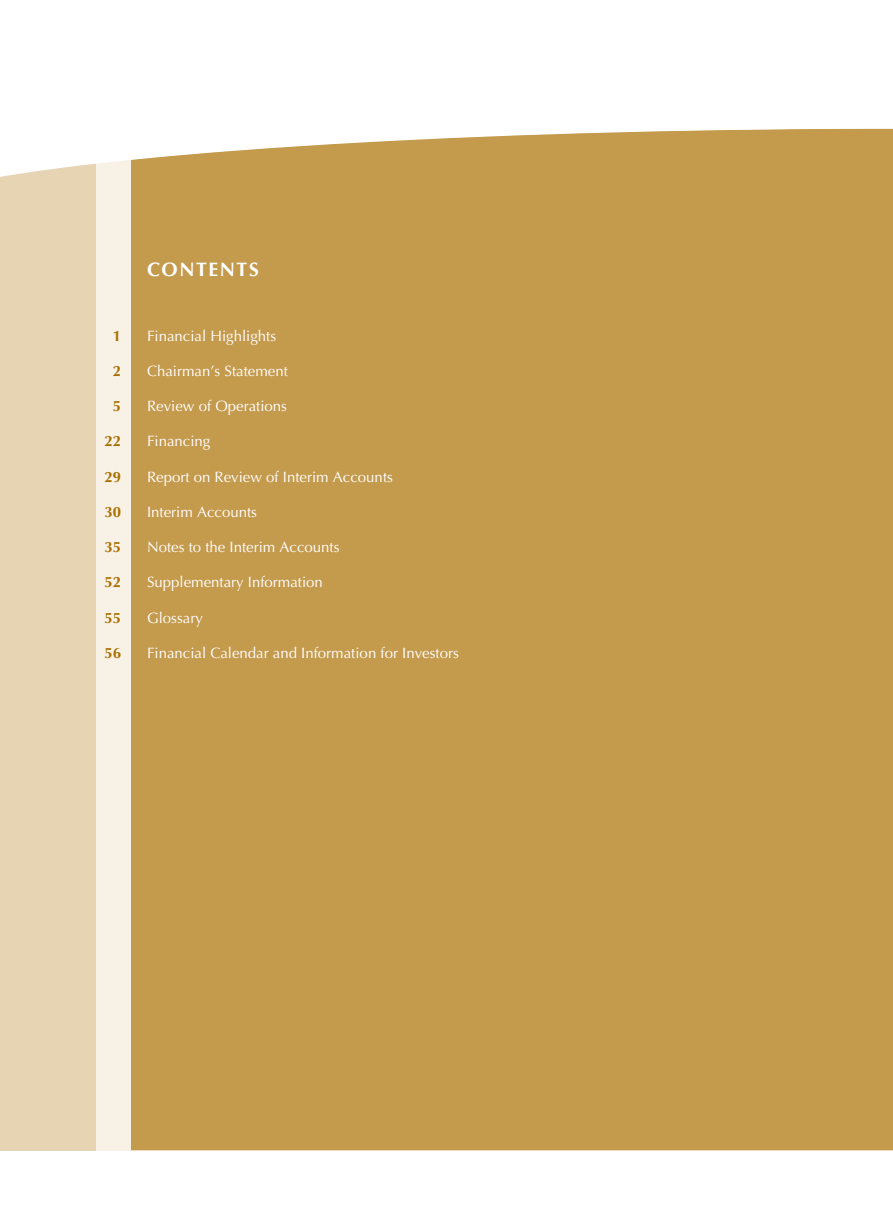
<style>
.page{position:relative;width:893px;height:1212px;background:#fff}
.page>*{position:absolute;margin:0;border:0;box-sizing:border-box;transform-origin:0 0}
.t1{font:700 19.5px "Optima LT Std";color:#fff}
.t2{font:15px "Optima LT Std";color:#fff}
.t3{font:700 15px "Optima LT Std";color:#aa6f00}
</style>
<div class="page">
<div style="left:131px;top:179px;width:762px;height:971px;background:#c49a4d"></div>
<div style="left:96px;top:140px;width:35px;height:1011px;background:#f7f1e6"></div>
<div style="left:0;top:140px;width:96px;height:1011px;background:#e6d4b3"></div>
<svg style="left:0;top:128px;width:893px;height:51px;fill:#c49a4d"></svg>
<h1 class="t1" style="left:147px;top:258px;width:30px">CONTENT</h1>
<h1 class="t1" style="left:249px;top:258px;width:11px">S</h1>
<p class="t3" style="left:113px;top:327px;width:10px">1</p>
<p class="t2" style="left:147px;top:327px;width:131px">Financial Highlights</p>
<p class="t3" style="left:113px;top:362px;width:10px">2</p>
<p class="t2" style="left:147px;top:362px;width:142px">Chairman’s Statement</p>
<p class="t3" style="left:113px;top:397px;width:10px">5</p>
<p class="t2" style="left:147px;top:397px;width:142px">Review of Operations</p>
<p class="t3" style="left:105px;top:433px;width:18px">22</p>
<p class="t2" style="left:147px;top:433px;width:65px">Financing</p>
<p class="t3" style="left:105px;top:468px;width:18px">29</p>
<p class="t2" style="left:147px;top:468px;width:247px">Report on Review of Interim Accounts</p>
<p class="t3" style="left:105px;top:503px;width:18px">30</p>
<p class="t2" style="left:147px;top:503px;width:112px">Interim Accounts</p>
<p class="t3" style="left:105px;top:538px;width:18px">35</p>
<p class="t2" style="left:147px;top:538px;width:194px">Notes to the Interim Accounts</p>
<p class="t3" style="left:105px;top:574px;width:18px">52</p>
<p class="t2" style="left:147px;top:574px;width:177px">Supplementary Information</p>
<p class="t3" style="left:105px;top:609px;width:18px">55</p>
<p class="t2" style="left:147px;top:609px;width:57px">Glossary</p>
<p class="t3" style="left:105px;top:644px;width:18px">56</p>
<p class="t2" style="left:147px;top:644px;width:313px">Financial Calendar and Information for Investors</p>
</div>
